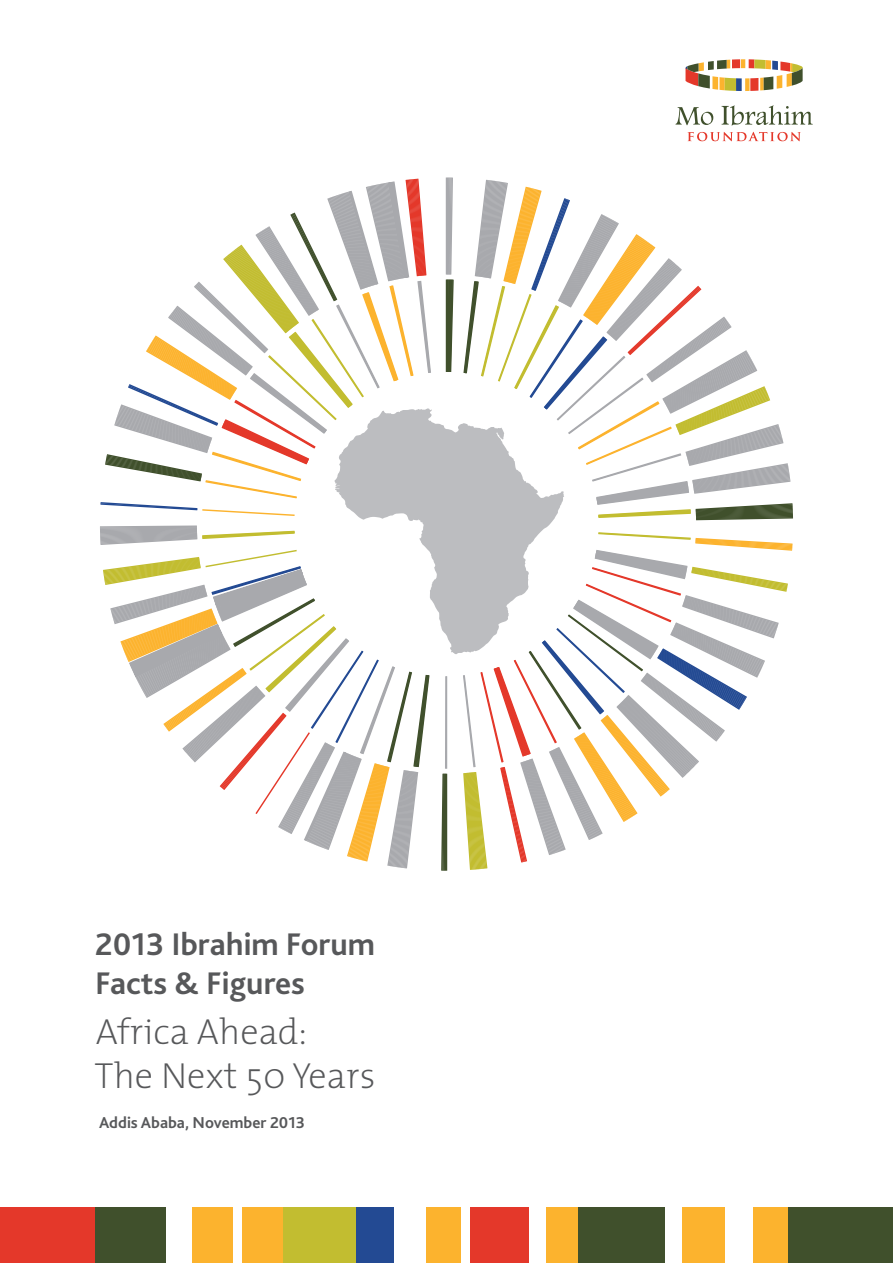
<style>
.page{position:relative;width:893px;height:1263px;background:#fff}
.page>*{position:absolute;margin:0;border:0;box-sizing:border-box;transform-origin:0 0}
.t1{font:200 36.45px/43.8px "The Mix 2";color:#57585a}
.t2{font:700 32.7px/39px "Bliss 2";color:#57585a}
.t3{font:700 16.5px "Bliss 2";color:#57585a}
</style>
<div class="page">
<div style="left:0;top:1208px;width:95px;height:55px;background:#e4382a"></div>
<div style="left:95px;top:1208px;width:71px;height:55px;background:#40502c"></div>
<div style="left:192px;top:1208px;width:40px;height:55px;background:#fcb32e"></div>
<div style="left:242px;top:1208px;width:41px;height:55px;background:#fcb32e"></div>
<div style="left:283px;top:1208px;width:73px;height:55px;background:#c2bd30"></div>
<div style="left:356px;top:1208px;width:38px;height:55px;background:#234a93"></div>
<div style="left:427px;top:1208px;width:34px;height:55px;background:#fcb32e"></div>
<div style="left:471px;top:1208px;width:58px;height:55px;background:#e4382a"></div>
<div style="left:546px;top:1208px;width:32px;height:55px;background:#fcb32e"></div>
<div style="left:578px;top:1208px;width:87px;height:55px;background:#40502c"></div>
<div style="left:682px;top:1208px;width:43px;height:55px;background:#fcb32e"></div>
<div style="left:753px;top:1208px;width:36px;height:55px;background:#fcb32e"></div>
<div style="left:789px;top:1208px;width:104px;height:55px;background:#40502c"></div>
<svg style="left:100px;top:178px;width:693px;height:693px"></svg>
<svg style="left:127px;top:180px;width:283px;height:663px"></svg>
<svg style="left:334px;top:408px;width:230px;height:246px;fill:#bcbdc0"></svg>
<svg style="left:685px;top:59px;width:118px;height:32px"></svg>
<svg style="left:687px;top:132px;width:114px;height:9px"></svg>
<svg style="left:675px;top:107px;width:38px;height:18px"></svg>
<svg style="left:722px;top:105px;width:91px;height:20px"></svg>
<p class="t2" style="left:95px;top:923px;width:282px">2013 Ibrahim Forum<br>Facts &amp; Figures</p>
<p class="t1" style="left:94px;top:1009px;width:283px">Africa Ahead:<br>The Next 50 Years</p>
<p class="t3" style="left:99px;top:1112px;width:207px">Addis Ababa, November 2013</p>
</div>
